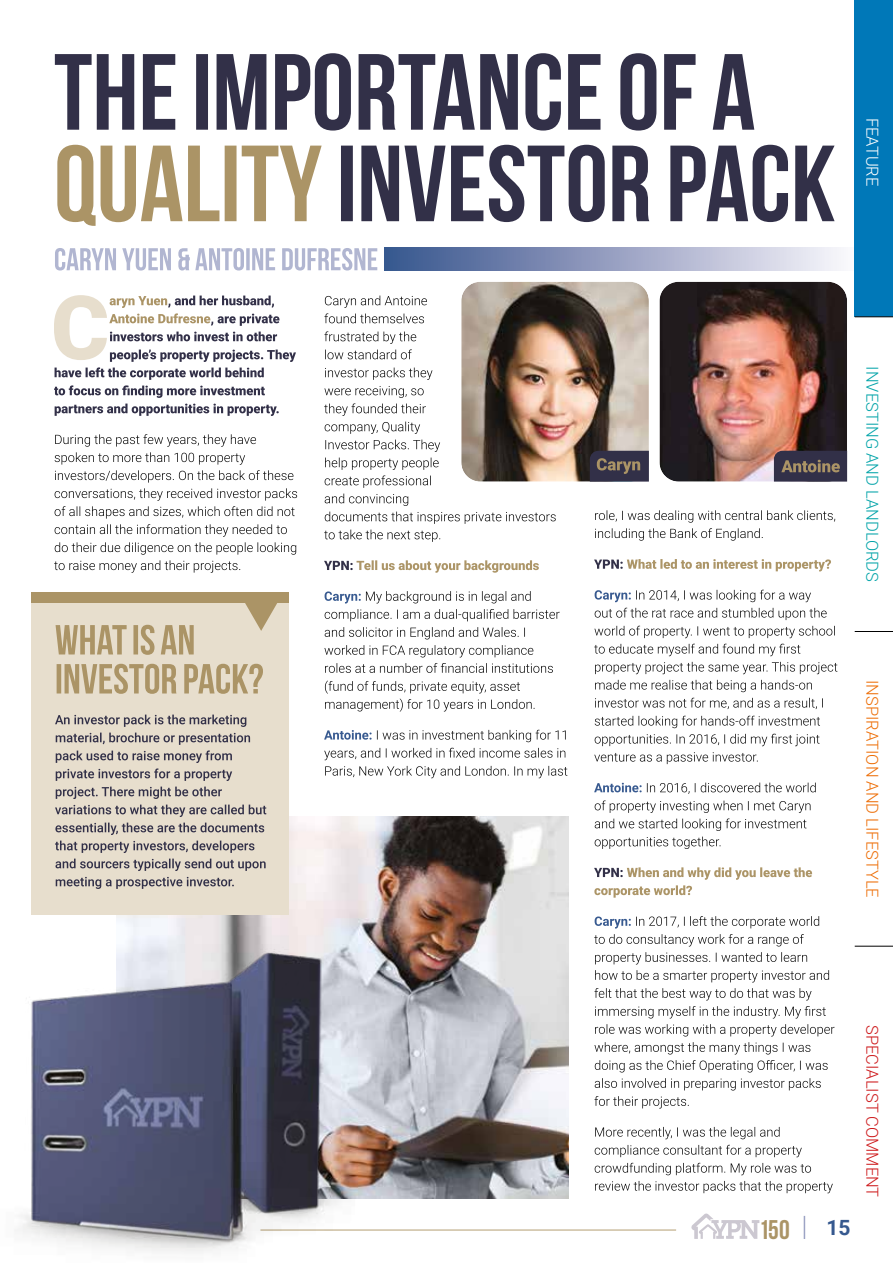
<style>
.page{position:relative;width:893px;height:1263px;background:#fff}
.page>*{position:absolute;margin:0;border:0;box-sizing:border-box;transform-origin:0 0}
.t1{font:700 27px "Bebas Neue";color:#ab9466}
.t2{font:700 21px "Roboto";color:#36598f}
.t3{font:300 16.5px "Roboto";color:#ed6d05}
.t4{font:300 16.5px "Roboto";color:#00a3a8}
.t5{font:300 16.5px "Roboto";color:#cd1719}
.t6{font:300 16.5px "Roboto";color:#fff}
</style>
<div class="page">
<svg style="left:691px;top:1213px;width:68px;height:26px"></svg>
<svg style="left:804px;top:1216px;width:1px;height:23px"></svg>
<svg style="left:595px;top:1181px;width:238px;height:12px"></svg>
<svg style="left:595px;top:1163px;width:216px;height:12px"></svg>
<svg style="left:595px;top:1145px;width:207px;height:12px"></svg>
<svg style="left:595px;top:1127px;width:185px;height:12px"></svg>
<svg style="left:594px;top:1096px;width:95px;height:12px"></svg>
<svg style="left:595px;top:1078px;width:226px;height:12px"></svg>
<svg style="left:595px;top:1060px;width:233px;height:12px"></svg>
<svg style="left:594px;top:1042px;width:216px;height:12px"></svg>
<svg style="left:595px;top:1024px;width:239px;height:12px"></svg>
<svg style="left:595px;top:1006px;width:231px;height:12px"></svg>
<svg style="left:594px;top:988px;width:218px;height:12px"></svg>
<svg style="left:595px;top:970px;width:234px;height:12px"></svg>
<svg style="left:595px;top:952px;width:212px;height:12px"></svg>
<svg style="left:594px;top:934px;width:210px;height:12px"></svg>
<svg style="left:595px;top:916px;width:224px;height:12px"></svg>
<svg style="left:594px;top:867px;width:218px;height:31px"></svg>
<svg style="left:595px;top:837px;width:126px;height:12px"></svg>
<svg style="left:595px;top:800px;width:215px;height:31px"></svg>
<svg style="left:594px;top:783px;width:222px;height:11px"></svg>
<svg style="left:594px;top:752px;width:164px;height:12px"></svg>
<svg style="left:595px;top:734px;width:224px;height:12px"></svg>
<svg style="left:595px;top:716px;width:225px;height:12px"></svg>
<svg style="left:595px;top:698px;width:228px;height:11px"></svg>
<svg style="left:595px;top:680px;width:217px;height:12px"></svg>
<svg style="left:595px;top:662px;width:242px;height:12px"></svg>
<svg style="left:594px;top:644px;width:206px;height:12px"></svg>
<svg style="left:594px;top:626px;width:241px;height:12px"></svg>
<svg style="left:595px;top:608px;width:232px;height:12px"></svg>
<svg style="left:595px;top:590px;width:216px;height:12px"></svg>
<svg style="left:594px;top:559px;width:237px;height:12px"></svg>
<svg style="left:595px;top:510px;width:240px;height:31px"></svg>
<svg style="left:325px;top:766px;width:242px;height:12px"></svg>
<svg style="left:324px;top:748px;width:241px;height:12px"></svg>
<svg style="left:324px;top:730px;width:242px;height:12px"></svg>
<svg style="left:325px;top:680px;width:210px;height:32px"></svg>
<svg style="left:325px;top:663px;width:228px;height:10px"></svg>
<svg style="left:324px;top:645px;width:209px;height:12px"></svg>
<svg style="left:325px;top:627px;width:200px;height:12px"></svg>
<svg style="left:325px;top:609px;width:235px;height:12px"></svg>
<svg style="left:325px;top:591px;width:206px;height:12px"></svg>
<svg style="left:324px;top:560px;width:215px;height:13px"></svg>
<svg style="left:324px;top:530px;width:116px;height:12px"></svg>
<svg style="left:325px;top:512px;width:231px;height:12px"></svg>
<svg style="left:325px;top:494px;width:83px;height:12px"></svg>
<svg style="left:325px;top:458px;width:114px;height:30px"></svg>
<svg style="left:325px;top:440px;width:115px;height:12px"></svg>
<svg style="left:325px;top:422px;width:95px;height:12px"></svg>
<svg style="left:324px;top:386px;width:102px;height:30px"></svg>
<svg style="left:325px;top:368px;width:107px;height:12px"></svg>
<svg style="left:324px;top:331px;width:92px;height:28px"></svg>
<svg style="left:324px;top:296px;width:103px;height:27px"></svg>
<svg style="left:54px;top:434px;width:243px;height:139px"></svg>
<svg style="left:55px;top:404px;width:224px;height:12px"></svg>
<svg style="left:54px;top:295px;width:242px;height:103px"></svg>
<svg style="left:341px;top:145px;width:494px;height:77px"></svg>
<svg style="left:57px;top:145px;width:265px;height:81px"></svg>
<svg style="left:55px;top:53px;width:699px;height:78px"></svg>
<hr style="left:260px;top:1230px;width:416px;height:1px;background:#b49f73">
<svg style="left:55px;top:248px;width:322px;height:23px"></svg>
<div style="left:385px;top:248px;width:483px;height:22px;background:linear-gradient(to right,#37528c,#fffbff)"></div>
<img style="left:462px;top:283px;width:186px;height:198px">
<div style="left:458px;top:279px;width:194px;height:206px;border:3px solid #fff;border-radius:21px"></div>
<img style="left:660px;top:283px;width:186px;height:198px">
<div style="left:656px;top:279px;width:194px;height:206px;border:3px solid #fff;border-radius:21px"></div>
<svg style="left:774px;top:451px;width:73px;height:31px;background:#47414e"></svg>
<svg style="left:590px;top:451px;width:59px;height:31px;background:#443f4d"></svg>
<img style="left:289px;top:816px;width:280px;height:383px">
<div style="left:31px;top:592px;width:258px;height:15px;background:#ab9466"></div>
<div style="left:31px;top:603px;width:258px;height:311px;background:#e7decd"></div>
<svg style="left:245px;top:603px;width:32px;height:28px"></svg>
<svg style="left:56px;top:877px;width:178px;height:12px"></svg>
<svg style="left:55px;top:714px;width:211px;height:157px"></svg>
<svg style="left:57px;top:664px;width:206px;height:30px"></svg>
<svg style="left:56px;top:625px;width:138px;height:30px"></svg>
<img style="left:15px;top:910px;width:343px;height:343px">
<div style="left:855px;top:0;width:38px;height:317px;background:#0078b8"></div>
<hr style="left:855px;top:317px;width:38px;height:1px;background:#000">
<hr style="left:855px;top:631px;width:38px;height:1px;background:#000">
<hr style="left:855px;top:946px;width:38px;height:1px;background:#000">
<p class="t6" style="left:884px;top:118px;width:70px;rotate:90deg">FEATURE</p>
<p class="t4" style="left:884px;top:366px;width:217px;rotate:90deg">INVESTING AND LANDLORDS</p>
<p class="t3" style="left:884px;top:680px;width:219px;rotate:90deg">INSPIRATION AND LIFESTYLE</p>
<h1 class="t1" style="left:759px;top:1215px;width:32px">150</h1>
<p class="t2" style="left:827px;top:1213px;width:26px">15</p>
<p class="t5" style="left:884px;top:1025px;width:174px;rotate:90deg">SPECIALIST COMMENT</p>
</div>
